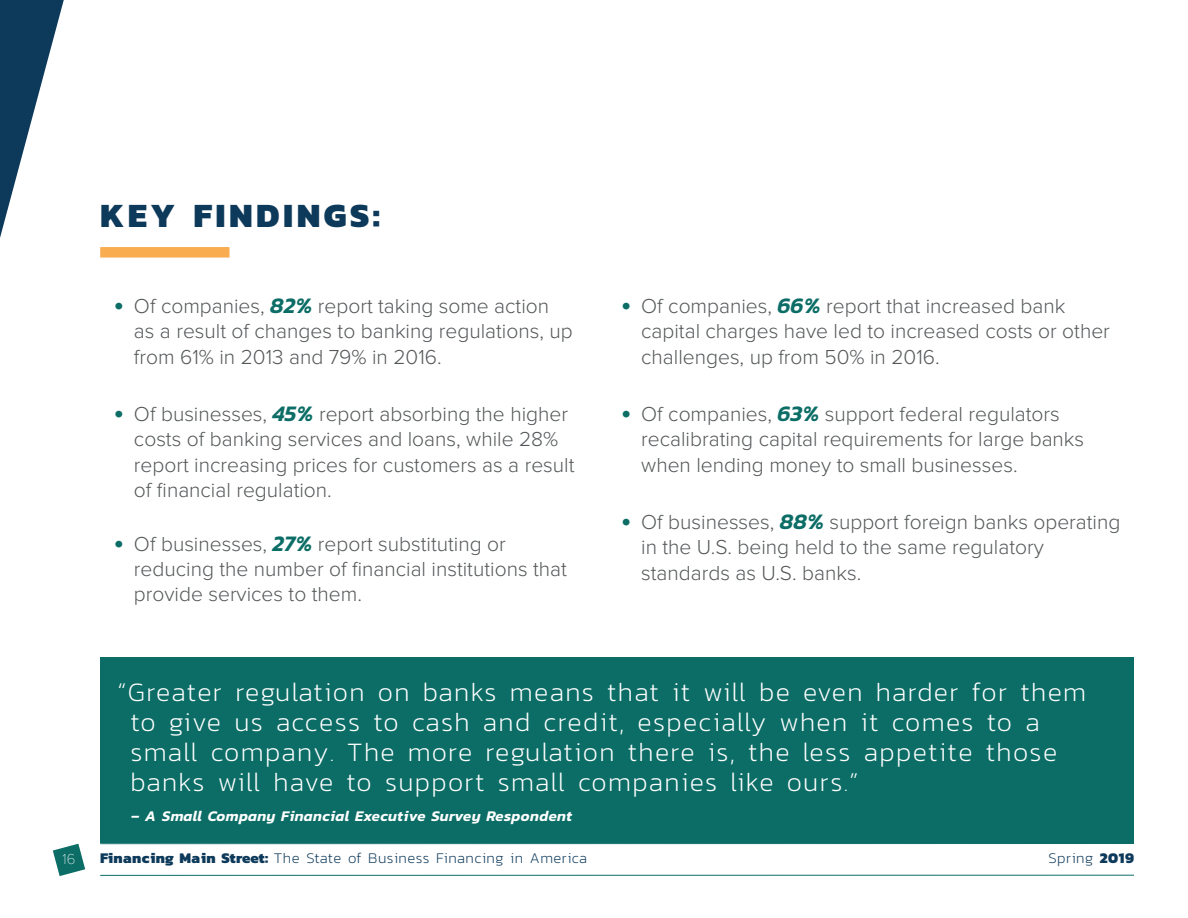
<style>
.page{position:relative;width:1188px;height:918px;background:#fff}
.page>*{position:absolute;margin:0;border:0;box-sizing:border-box;transform-origin:0 0}
.Section_Header{font:800 34.5px "Kanit";letter-spacing:.1em;color:#0d395a}
.Pull_Quote_WHite{font:200 27px/30px "Kanit";letter-spacing:.05em;color:#fff}
.t1{font:300 21px/25.2px "Proxima Nova";color:#545759}
.t2{font:200 15px "Kanit";letter-spacing:.03em;color:#0d395a}
.PQ-White_Attribution{font:italic 600 15px "Kanit";letter-spacing:.02em;color:#fff}
.t3{font:100 15px "Proxima Nova T";color:#fff}
.s1{font-weight:700;font-size:28.5px;color:#0b6d66}
.s2{font-family:"Kanit";font-weight:600;font-style:italic;font-size:22.5px;color:#0b6d66}
.s3{font-weight:800}
</style>
<div class="page">
<svg style="left:53px;top:844px;width:32px;height:32px"></svg>
<hr style="left:100px;top:843px;width:1034px;height:1px;background:#0b6d66">
<hr style="left:100px;top:875px;width:1034px;height:1px;background:#0b6d66">
<div style="left:100px;top:247px;width:130px;height:11px;background:#faac51"></div>
<svg style="left:0;top:0;width:64px;height:238px"></svg>
<div style="left:100px;top:658px;width:1034px;height:185px;background:#0b6d66"></div>
<p class="Section_Header" style="left:100px;top:188px;width:281px">KEY FINDINGS:</p>
<p class="t1" style="left:134px;top:294px;width:440px;text-indent:-20px"><span class="s1">•</span> Of companies, <span class="s2">82%</span> report taking some action as a result of changes to banking regulations, up from 61% in 2013 and 79% in 2016.</p>
<p class="t1" style="left:134px;top:402px;width:442px;text-indent:-20px"><span class="s1">•</span> Of businesses, <span class="s2">45%</span> report absorbing the higher costs of banking services and loans, while 28% report increasing prices for customers as a result of financial regulation.</p>
<p class="t1" style="left:134px;top:531px;width:434px;text-indent:-20px"><span class="s1">•</span> Of businesses, <span class="s2">27%</span> report substituting or reducing the number of financial institutions that provide services to them.</p>
<p class="t1" style="left:641px;top:294px;width:470px;text-indent:-20px"><span class="s1">•</span> Of companies, <span class="s2">66%</span> report that increased bank capital charges have led to increased costs or other challenges, up from 50% in 2016.</p>
<p class="t1" style="left:641px;top:402px;width:444px;text-indent:-20px"><span class="s1">•</span> Of companies, <span class="s2">63%</span> support federal regulators recalibrating capital requirements for large banks when lending money to small businesses.</p>
<p class="t1" style="left:641px;top:510px;width:481px;text-indent:-20px"><span class="s1">•</span> Of businesses, <span class="s2">88%</span> support foreign banks operating in the U.S. being held to the same regulatory standards as U.S. banks.</p>
<p class="Pull_Quote_WHite" style="left:131px;top:677px;width:957px;text-indent:-13px">“Greater regulation on banks means that it will be even harder for them to give us access to cash and credit, especially when it comes to a small company. The more regulation there is, the less appetite those banks will have to support small companies like ours.”</p>
<p class="PQ-White_Attribution" style="left:131px;top:805px;width:442px">– A Small Company Financial Executive Survey Respondent</p>
<p class="t3" style="left:63px;top:850px;width:14px">16</p>
<p class="t2" style="left:100px;top:848px;width:488px"><span class="s3">Financing Main Street:</span> The State of Business Financing in America</p>
<p class="t2" style="left:1049px;top:848px;width:87px">Spring <span class="s3">2019</span></p>
</div>
